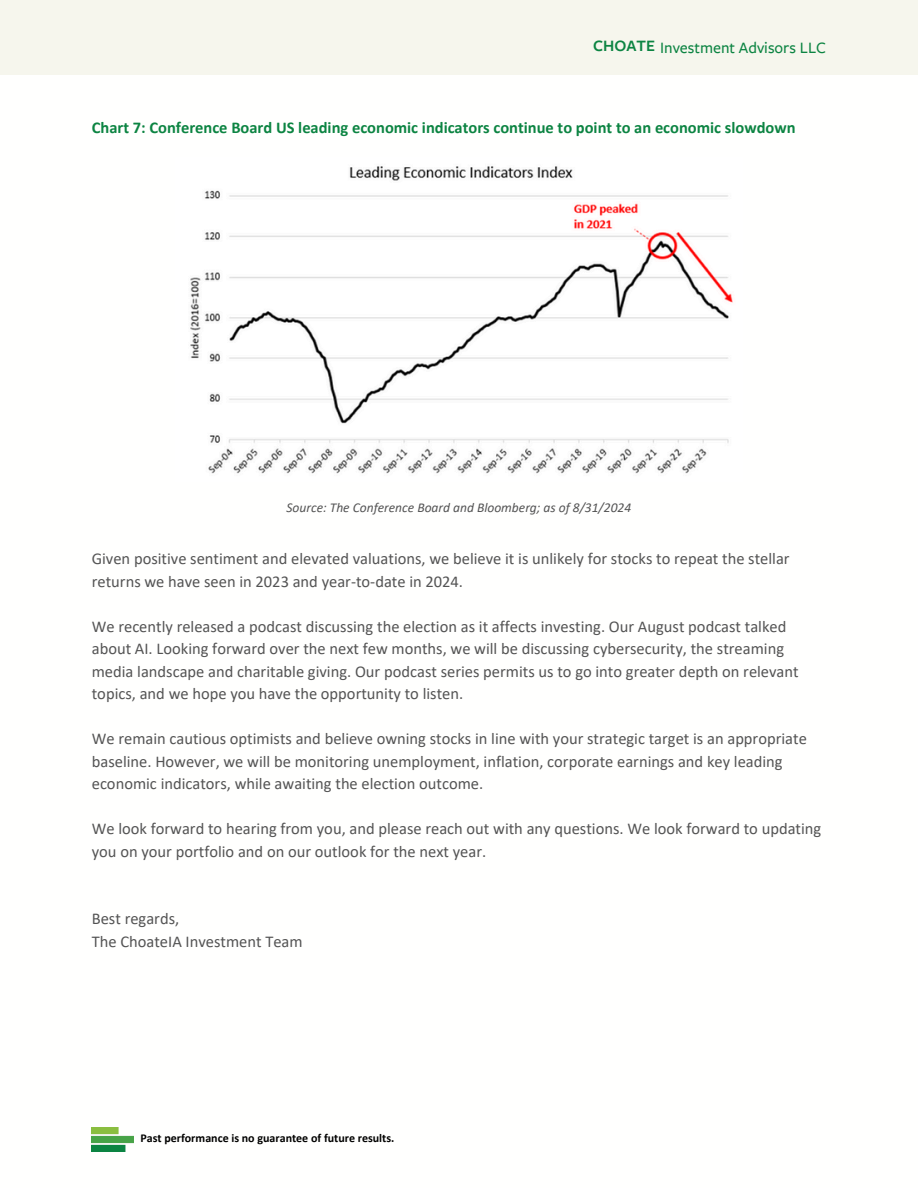
<style>
.page{position:relative;width:918px;height:1188px;background:#fff}
.page>*{position:absolute;margin:0;border:0;box-sizing:border-box;transform-origin:0 0}
.t1{font:16.5px/22.5px "Calibri";color:#545454}
.t2{font:700 16.5px "Calibri";color:#0c8442}
.t3{font:500 16.5px "Freight Sans Pro";color:#0c8442}
.t4{font:600 16.5px "Freight Sans Pro";color:#0c8442}
.t5{font:italic 13.5px "Calibri";color:#545454}
.t6{font:700 12px "Calibri";color:#000}
</style>
<div class="page">
<div style="left:0;top:0;width:918px;height:74px;background:#f6f6ed"></div>
<img style="left:92px;top:1127px;width:41px;height:24px">
<img style="left:190px;top:166px;width:543px;height:308px">
<h3 class="t4" style="left:593px;top:35px;width:63px">CHOATE</h3>
<h1 class="t3" style="left:660px;top:39px;width:168px">Investment Advisors LLC</h1>
<h3 class="t2" style="left:92px;top:120px;width:705px">Chart 7: Conference Board US leading economic indicators continue to point to an economic slowdown</h3>
<h3 class="t5" style="left:286px;top:502px;width:346px">Source: The Conference Board and Bloomberg; as of 8/31/2024</h3>
<h3 class="t1" style="left:92px;top:549px;width:699px">Given positive sentiment and elevated valuations, we believe it is unlikely for stocks to repeat the stellar returns we have seen in 2023 and year-to-date in 2024.</h3>
<h3 class="t1" style="left:92px;top:616px;width:708px">We recently released a podcast discussing the election as it affects investing. Our August podcast talked about AI. Looking forward over the next few months, we will be discussing cybersecurity, the streaming media landscape and charitable giving. Our podcast series permits us to go into greater depth on relevant topics, and we hope you have the opportunity to listen.</h3>
<h3 class="t1" style="left:92px;top:729px;width:717px">We remain cautious optimists and believe owning stocks in line with your strategic target is an appropriate baseline. However, we will be monitoring unemployment, inflation, corporate earnings and key leading economic indicators, while awaiting the election outcome.</h3>
<p class="t1" style="left:92px;top:819px;width:731px">We look forward to hearing from you, and please reach out with any questions. We look forward to updating you on your portfolio and on our outlook for the next year.</p>
<p class="t1" style="left:92px;top:909px;width:212px">Best regards,<br>The ChoateIA Investment Team</p>
<h2 class="t6" style="left:140px;top:1133px;width:255px">Past performance is no guarantee of future results.</h2>
</div>
